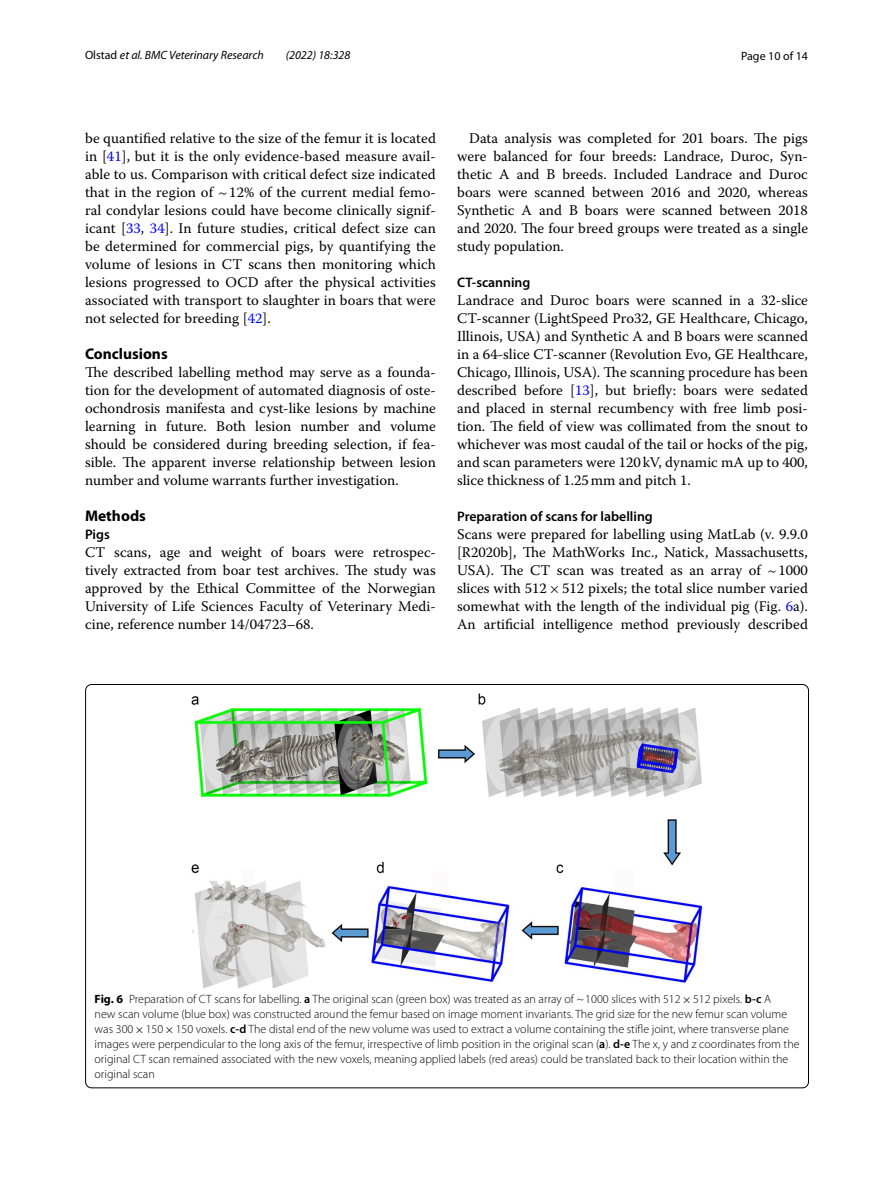
<style>
.page{position:relative;width:893px;height:1187px;background:#fff}
.page>*{position:absolute;margin:0;border:0;box-sizing:border-box;transform-origin:0 0}
.t1{font:700 15.45px "Myriad Pro";color:#000}
.t2{font:14.7px/18px "Warnock Pro";color:#000;text-align:justify}
.t3{font:600 13.8px "Myriad Pro";color:#000}
.t4{font:300 12px/15px "Myriad Pro";color:#000}
.t5{font:italic 12px "Myriad Pro";color:#000}
.t6{font:12px "Myriad Pro";color:#000}
.s1{font-style:normal}
.s2{color:#00f}
.s3{font-family:"MTSY"}
.s4{font-weight:700}
.s5{font-weight:600}
.s6{font-family:"MTSY";font-weight:400}
</style>
<div class="page">
<img style="left:192px;top:693px;width:510px;height:295px">
<p class="t5" style="left:85px;top:48px;width:180px"><span class="s1">Olstad</span> et al. BMC Veterinary Research</p>
<p class="t5" style="left:286px;top:48px;width:66px">(2022) 18:328</p>
<p class="t6" style="left:741px;top:48px;width:68px">Page 10 of 14</p>
<p class="t2" style="left:85px;top:128px;width:352px">be quantified relative to the size of the femur it is located in [<span class="s2">41</span>], but it is the only evidence-based measure avail&shy;able to us. Comparison with critical defect size indicated that in the region of ~12% of the current medial femo&shy;ral condylar lesions could have become clinically signif&shy;icant [<span class="s2">33</span>, <span class="s2">34</span>]. In future studies, critical defect size can be determined for commercial pigs, by quantifying the volume of lesions in CT scans then monitoring which lesions progressed to OCD after the physical activities associated with transport to slaughter in boars that were not selected for breeding [<span class="s2">42</span>].</p>
<p class="t1" style="left:85px;top:343px;width:84px">Conclusions</p>
<p class="t2" style="left:85px;top:362px;width:352px">The described labelling method may serve as a founda&shy;tion for the development of automated diagnosis of oste&shy;ochondrosis manifesta and cyst-like lesions by machine learning in future. Both lesion number and volume should be considered during breeding selection, if fea&shy;sible. The apparent inverse relationship between lesion number and volume warrants further investigation.</p>
<p class="t1" style="left:85px;top:505px;width:62px">Methods</p>
<p class="t3" style="left:85px;top:525px;width:26px">Pigs</p>
<p class="t2" style="left:85px;top:542px;width:352px">CT scans, age and weight of boars were retrospec&shy;tively extracted from boar test archives. The study was approved by the Ethical Committee of the Norwegian University of Life Sciences Faculty of Veterinary Medi&shy;cine, reference number 14/04723–68.</p>
<p class="t2" style="left:457px;top:128px;width:352px;text-indent:12px">Data analysis was completed for 201 boars. The pigs were balanced for four breeds: Landrace, Duroc, Syn&shy;thetic A and B breeds. Included Landrace and Duroc boars were scanned between 2016 and 2020, whereas Synthetic A and B boars were scanned between 2018 and 2020. The four breed groups were treated as a single study population.</p>
<p class="t3" style="left:457px;top:273px;width:75px">CT‑scanning</p>
<p class="t2" style="left:457px;top:290px;width:352px">Landrace and Duroc boars were scanned in a 32-slice CT-scanner (LightSpeed Pro32, GE Healthcare, Chicago, Illinois, USA) and Synthetic A and B boars were scanned in a 64-slice CT-scanner (Revolution Evo, GE Healthcare, Chicago, Illinois, USA). The scanning procedure has been described before [<span class="s2">13</span>], but briefly: boars were sedated and placed in sternal recumbency with free limb posi&shy;tion. The field of view was collimated from the snout to whichever was most caudal of the tail or hocks of the pig, and scan parameters were 120 kV, dynamic mA up to 400, slice thickness of 1.25mm and pitch 1.</p>
<p class="t3" style="left:457px;top:507px;width:197px">Preparation of scans for labelling</p>
<p class="t2" style="left:457px;top:524px;width:352px">Scans were prepared for labelling using MatLab (v. 9.9.0 [R2020b], The MathWorks Inc., Natick, Massachusetts, USA). The CT scan was treated as an array of ~1000 slices with 512<span class="s3">×</span>512 pixels; the total slice number varied somewhat with the length of the individual pig (Fig. <span class="s2">6</span>a).<br>An artificial intelligence method previously described</p>
<p class="t4" style="left:95px;top:991px;width:706px"><span class="s4">Fig. 6</span> Preparation of CT scans for labelling. <span class="s5">a</span> The original scan (green box) was treated as an array of ~1000 slices with 512<span class="s6">×</span>512 pixels. <span class="s5">b-c</span> A<br>new scan volume (blue box) was constructed around the femur based on image moment invariants. The grid size for the new femur scan volume was 300<span class="s6">×</span>150<span class="s6">×</span>150 voxels. <span class="s5">c-d</span> The distal end of the new volume was used to extract a volume containing the stifle joint, where transverse plane images were perpendicular to the long axis of the femur, irrespective of limb position in the original scan (<span class="s5">a</span>). <span class="s5">d-e</span> The x, y and z coordinates from the original CT scan remained associated with the new voxels, meaning applied labels (red areas) could be translated back to their location within the original scan</p>
</div>
